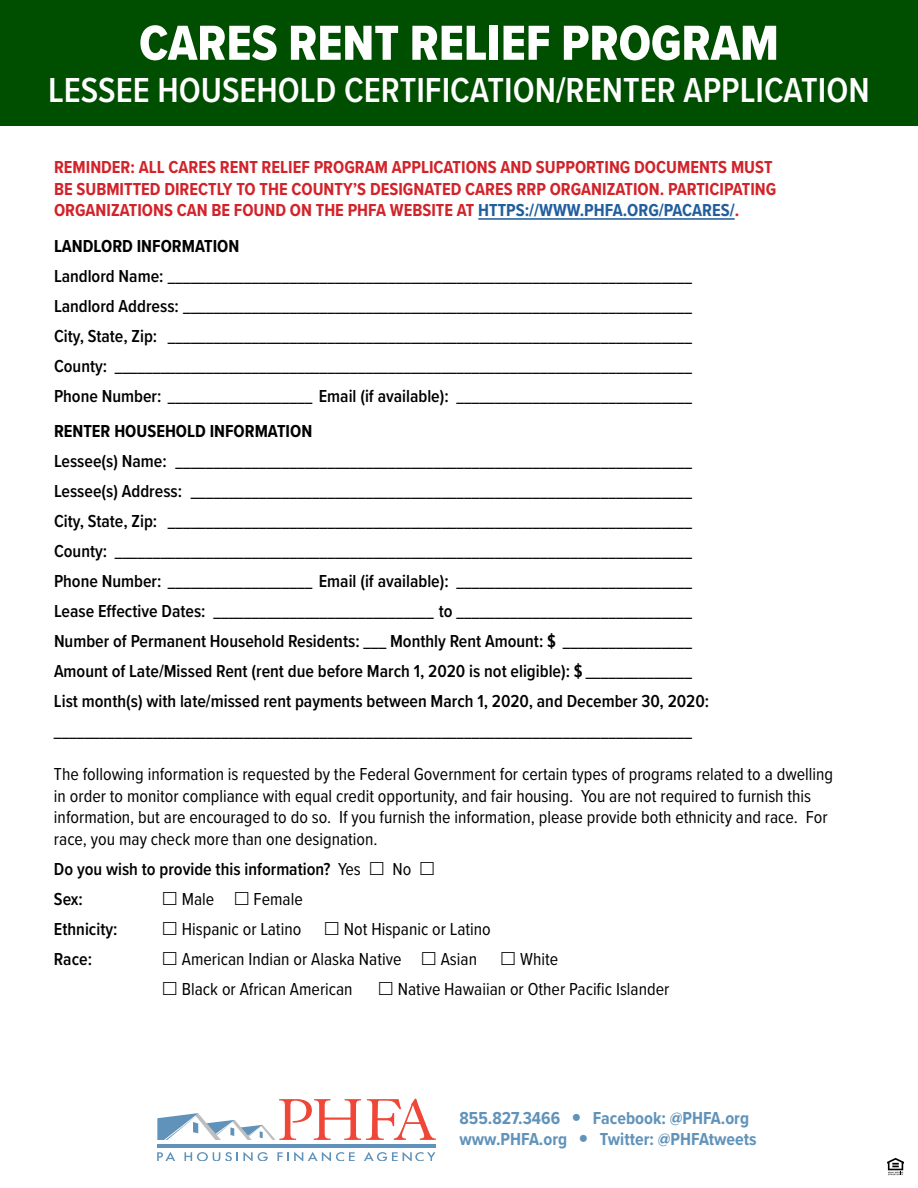
<style>
.page{position:relative;width:918px;height:1188px;background:#fff}
.page>*{position:absolute;margin:0;border:0;box-sizing:border-box;transform-origin:0 0}
.t1{font:51px "Proxima Nova Cond Extrabld";color:#fff}
.t2{font:600 36px "Proxima Nova Cond";color:#fff}
.t3{font:600 18px/30px "Proxima Nova Cond";color:#000;text-align:justify}
.t4{font:18px/21.6px "Proxima Nova Cond";color:#000}
.t5{font:700 18px/21.6px "Proxima Nova Cond";color:#d2232a}
.t6{font:700 18px "Proxima Nova Cond";color:#6193ba}
.t7{font:700 18px "Proxima Nova Cond";color:#000}
.s1{color:#215e9e}
.s2{font-weight:400}
</style>
<div class="page">
<svg style="left:157px;top:1152px;width:18px;height:9px"></svg>
<svg style="left:184px;top:1152px;width:84px;height:9px"></svg>
<svg style="left:277px;top:1152px;width:78px;height:9px"></svg>
<svg style="left:364px;top:1152px;width:72px;height:9px"></svg>
<svg style="left:157px;top:1099px;width:279px;height:41px"></svg>
<hr style="left:157px;top:1144px;width:279px;height:3px;background:#6193ba">
<svg style="left:887px;top:1158px;width:17px;height:17px"></svg>
<hr style="left:478px;top:218px;width:257px;height:2px;background:#215e9e">
<div style="left:0;top:0;width:918px;height:125px;background:#004e00"></div>
<h1 class="t1" style="left:139px;top:5px;width:641px">CARES RENT RELIEF PROGRAM</h1>
<h2 class="t2" style="left:48px;top:64px;width:823px">LESSEE HOUSEHOLD CERTIFICATION/RENTER APPLICATION</h2>
<p class="t5" style="left:54px;top:156px;width:724px">REMINDER: ALL CARES RENT RELIEF PROGRAM APPLICATIONS AND SUPPORTING DOCUMENTS MUST<br>BE SUBMITTED DIRECTLY TO THE COUNTY’S DESIGNATED CARES RRP ORGANIZATION. PARTICIPATING<br>ORGANIZATIONS CAN BE FOUND ON THE PHFA WEBSITE AT <span class="s1">HTTPS://WWW.PHFA.ORG/PACARES/</span>.</p>
<p class="t7" style="left:54px;top:232px;width:187px">LANDLORD INFORMATION</p>
<p class="t3" style="left:54px;top:260px;width:640px">Landlord Name: _____________________________________________________________________ Landlord Address: ___________________________________________________________________ City, State, Zip: _____________________________________________________________________ County: ____________________________________________________________________________ Phone Number: ___________________ Email (if available): _______________________________</p>
<p class="t7" style="left:54px;top:417px;width:260px">RENTER HOUSEHOLD INFORMATION</p>
<p class="t3" style="left:54px;top:445px;width:657px;text-align:left">Lessee(s) Name: ____________________________________________________________________ Lessee(s) Address: __________________________________________________________________ City, State, Zip: _____________________________________________________________________ County: ____________________________________________________________________________ Phone Number: ___________________ Email (if available): _______________________________ Lease Effective Dates: _____________________________ to _______________________________ Number of Permanent Household Residents: ___ Monthly Rent Amount: $ _________________ Amount of Late/Missed Rent (rent due before March 1, 2020 is not eligible): $ ______________ List month(s) with late/missed rent payments between March 1, 2020, and December 30, 2020: ____________________________________________________________________________________</p>
<p class="t4" style="left:54px;top:762px;width:781px">The following information is requested by the Federal Government for certain types of programs related to a dwelling in order to monitor compliance with equal credit opportunity, and fair housing. You are not required to furnish this information, but are encouraged to do so. If you furnish the information, please provide both ethnicity and race. For race, you may check more than one designation.</p>
<p class="t3" style="left:54px;top:853px;width:308px">Do you wish to provide this information? <span class="s2">Yes</span></p>
<p class="t4" style="left:392px;top:857px;width:20px">No</p>
<p class="t3" style="left:54px;top:883px;width:30px">Sex:</p>
<p class="t4" style="left:182px;top:887px;width:34px">Male</p>
<p class="t4" style="left:254px;top:887px;width:51px">Female</p>
<p class="t3" style="left:54px;top:913px;width:65px">Ethnicity:</p>
<p class="t4" style="left:182px;top:917px;width:121px">Hispanic or Latino</p>
<p class="t4" style="left:344px;top:917px;width:148px">Not Hispanic or Latino</p>
<p class="t3" style="left:54px;top:943px;width:40px">Race:</p>
<p class="t4" style="left:182px;top:947px;width:221px">American Indian or Alaska Native</p>
<p class="t4" style="left:441px;top:947px;width:38px">Asian</p>
<p class="t4" style="left:520px;top:947px;width:40px">White</p>
<p class="t4" style="left:182px;top:977px;width:172px">Black or African American</p>
<p class="t4" style="left:398px;top:977px;width:273px">Native Hawaiian or Other Pacific Islander</p>
<p class="t6" style="left:460px;top:1104px;width:102px">855.827.3466</p>
<p class="t6" style="left:593px;top:1104px;width:158px">Facebook: @PHFA.org</p>
<p class="t6" style="left:460px;top:1126px;width:109px">www.PHFA.org</p>
<p class="t6" style="left:600px;top:1126px;width:158px">Twitter: @PHFAtweets</p>
</div>
